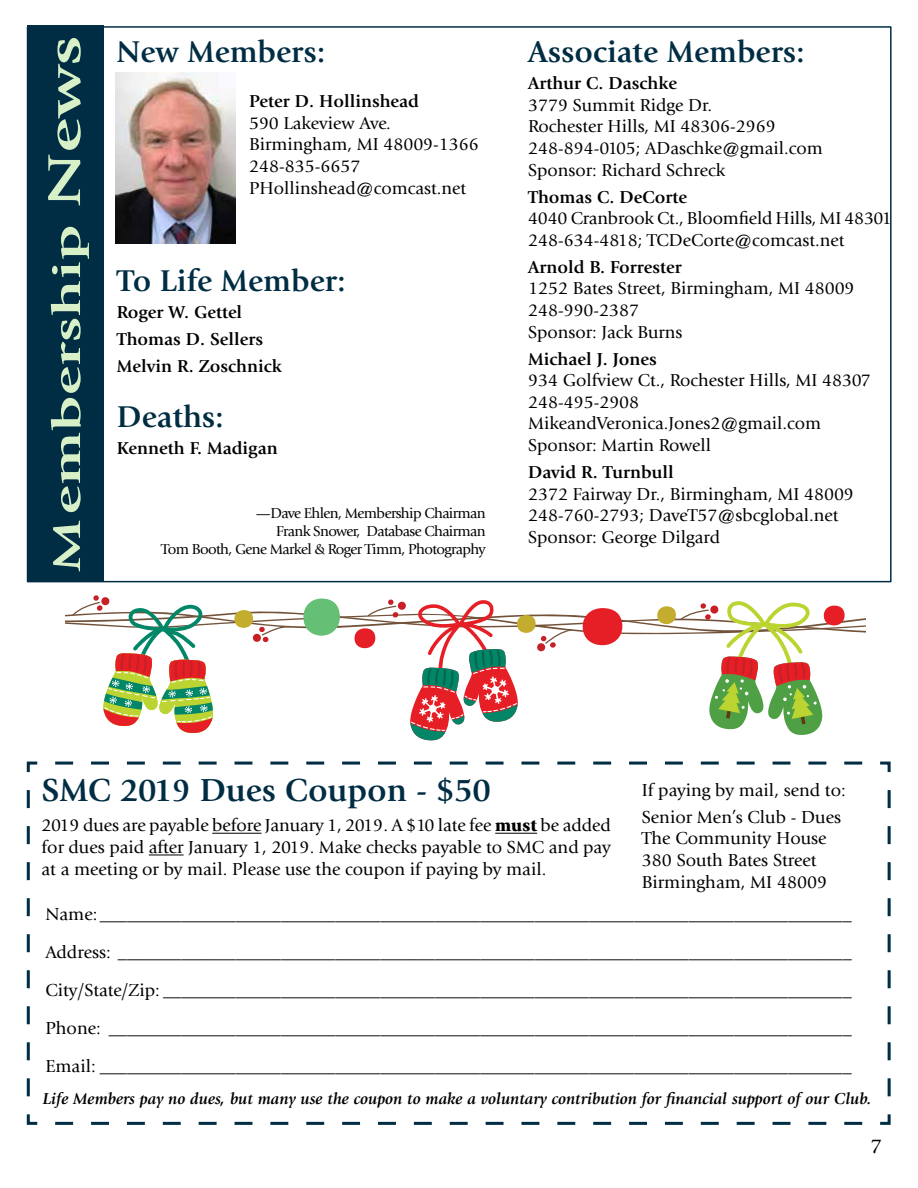
<style>
.page{position:relative;width:918px;height:1188px;background:#fff}
.page>*{position:absolute;margin:0;border:0;box-sizing:border-box;transform-origin:0 0}
.t1{font:700 40.5px "Giovanni";color:#d7f0c8;scale:1.5 1}
.t2{font:700 33.15px "Giovanni";color:#002d43}
.t3{font:700 31.35px "Giovanni";color:#002d43}
.t4{font:21px "Giovanni";color:#000}
.t5{font:18.15px/21.8px "Giovanni";color:#000;text-align:justify}
.t6{font:18px/21.6px "Giovanni";color:#000}
.t7{font:700 18px/27px "Giovanni";color:#000}
.t8{font:italic 700 16.5px "Giovanni";color:#000}
.t9{font:15px/18px "Giovanni";letter-spacing:-.04em;color:#000;text-align:right}
.s1{font-size:48px}
.s2{font-weight:900}
</style>
<div class="page">
<div style="left:28px;top:25px;width:76px;height:557px;background:#002d43"></div>
<svg style="left:26px;top:761px;width:865px;height:364px"></svg>
<hr style="left:212px;top:833px;width:49px;height:1px;background:#000">
<hr style="left:495px;top:833px;width:42px;height:1px;background:#000">
<hr style="left:149px;top:855px;width:35px;height:1px;background:#000">
<img style="left:116px;top:73px;width:120px;height:171px">
<svg style="left:66px;top:595px;width:799px;height:146px"></svg>
<h1 class="t1" style="left:43px;top:572px;width:359px;rotate:-90deg">Membership <span class="s1">News</span></h1>
<h3 class="t3" style="left:117px;top:34px;width:210px">New Members:</h3>
<p class="t7" style="left:249px;top:88px;width:171px">Peter D. Hollinshead</p>
<p class="t6" style="left:249px;top:112px;width:231px">590 Lakeview Ave.<br>Birmingham, MI 48009-1366<br>248-835-6657<br>PHollinshead@comcast.net</p>
<h3 class="t3" style="left:117px;top:263px;width:230px">To Life Member:</h3>
<p class="t7" style="left:117px;top:299px;width:166px">Roger W. Gettel<br>Thomas D. Sellers<br>Melvin R. Zoschnick</p>
<h3 class="t3" style="left:117px;top:399px;width:108px">Deaths:</h3>
<p class="t7" style="left:117px;top:435px;width:162px">Kenneth F. Madigan</p>
<p class="t9" style="left:161px;top:505px;width:326px">—Dave Ehlen, Membership Chairman<br>Frank Snower, Database Chairman<br>Tom Booth, Gene Markel &amp; Roger Timm, Photography</p>
<h3 class="t3" style="left:528px;top:34px;width:278px">Associate Members:</h3>
<p class="t7" style="left:528px;top:70px;width:151px">Arthur C. Daschke</p>
<p class="t6" style="left:528px;top:94px;width:296px">3779 Summit Ridge Dr.<br>Rochester Hills, MI 48306-2969<br>248-894-0105; ADaschke@gmail.com<br>Sponsor: Richard Schreck</p>
<p class="t7" style="left:528px;top:183px;width:161px">Thomas C. DeCorte</p>
<p class="t6" style="left:528px;top:208px;width:365px">4040 Cranbrook Ct., Bloomfield Hills, MI 48301<br>248-634-4818; TCDeCorte@comcast.net</p>
<p class="t7" style="left:528px;top:253px;width:155px">Arnold B. Forrester</p>
<p class="t6" style="left:528px;top:278px;width:328px">1252 Bates Street, Birmingham, MI 48009<br>248-990-2387<br>Sponsor: Jack Burns</p>
<p class="t7" style="left:528px;top:345px;width:130px">Michael J. Jones</p>
<p class="t6" style="left:528px;top:370px;width:344px">934 Golfview Ct., Rochester Hills, MI 48307<br>248-495-2908<br>MikeandVeronica.Jones2@gmail.com<br>Sponsor: Martin Rowell</p>
<p class="t7" style="left:528px;top:459px;width:147px">David R. Turnbull</p>
<p class="t6" style="left:528px;top:483px;width:327px">2372 Fairway Dr., Birmingham, MI 48009<br>248-760-2793; DaveT57@sbcglobal.net<br>Sponsor: George Dilgard</p>
<h2 class="t2" style="left:42px;top:771px;width:451px">SMC 2019 Dues Coupon - $50</h2>
<p class="t5" style="left:42px;top:815px;width:571px">2019 dues are payable before January 1, 2019. A $10 late fee <span class="s2">must</span> be added for dues paid after January 1, 2019. Make checks payable to SMC and pay at a meeting or by mail. Please use the coupon if paying by mail.</p>
<p class="t5" style="left:642px;top:776px;width:205px;line-height:27.2px">If paying by mail, send to:<br>Senior Men’s Club - Dues</p>
<p class="t5" style="left:642px;top:828px;width:187px;text-align:left">The Community House<br>380 South Bates Street<br>Birmingham, MI 48009</p>
<p class="t5" style="left:45px;top:895px;width:808px;line-height:38px">Name: ___________________________________________________________________________________ Address: _________________________________________________________________________________ City/State/Zip: ____________________________________________________________________________ Phone: __________________________________________________________________________________ Email: ___________________________________________________________________________________</p>
<p class="t8" style="left:43px;top:1089px;width:830px">Life Members pay no dues, but many use the coupon to make a voluntary contribution for financial support of our Club.</p>
<p class="t4" style="left:871px;top:1135px;width:13px">7</p>
</div>
